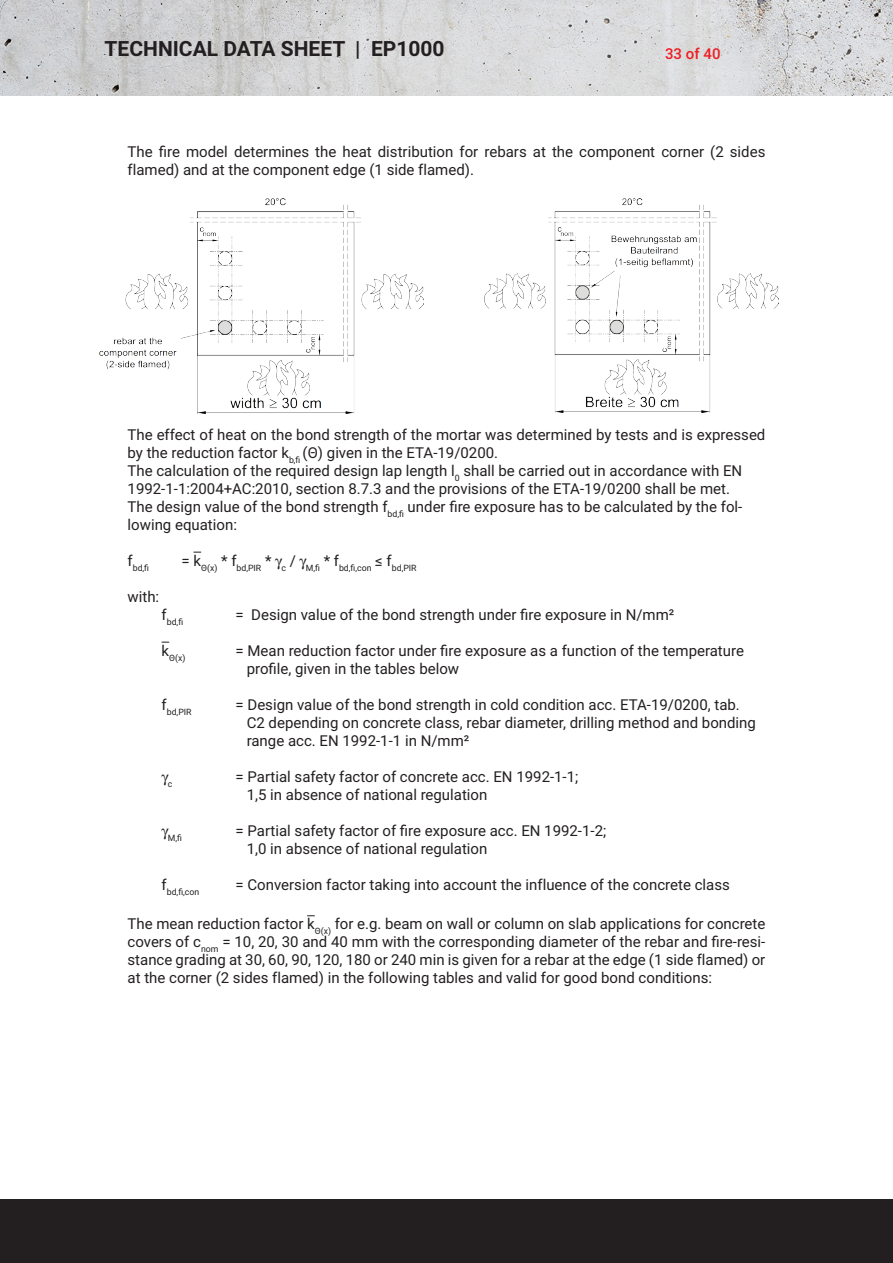
<style>
.page{position:relative;width:893px;height:1263px;background:#fff}
.page>*{position:absolute;margin:0;border:0;box-sizing:border-box;transform-origin:0 0}
.t1{font:700 21px "Roboto";color:#231f20}
.t2{font:15px/18px "Roboto";color:#231f20}
.t3{font:500 15px "Roboto";color:#ee1d23}
.t4{font:8.7px "Roboto";color:#231f20}
</style>
<div class="page">
<img style="left:0;top:0;width:72px;height:96px">
<svg style="left:72px;top:0;width:821px;height:96px;background:#d4d4d5"></svg>
<div style="left:0;top:1199px;width:893px;height:64px;background:#231f20"></div>
<img style="left:100px;top:198px;width:323px;height:215px">
<img style="left:484px;top:199px;width:295px;height:214px">
<h1 class="t1" style="left:105px;top:34px;width:217px">TECHNICAL DATA SHEET</h1>
<h1 class="t1" style="left:355px;top:34px;width:91px">| EP1000</h1>
<p class="t3" style="left:665px;top:44px;width:57px">33 of 40</p>
<p class="t2" style="left:128px;top:142px;width:639px">The fire model determines the heat distribution for rebars at the component corner (2 sides flamed) and at the component edge (1 side flamed).</p>
<p class="t2" style="left:128px;top:425px;width:639px">The effect of heat on the bond strength of the mortar was determined by tests and is expressed by the reduction factor k<sub>b,fi</sub> (Θ) given in the ETA-19/0200.<br>The calculation of the required design lap length l<sub>0</sub> shall be carried out in accordance with EN 1992-1-1:2004+AC:2010, section 8.7.3 and the provisions of the ETA-19/0200 shall be met.<br>The design value of the bond strength f<sub>bd,fi</sub> under fire exposure has to be calculated by the fol&shy;lowing equation:</p>
<p class="t4" style="left:128px;top:561px;width:23px"><sup>f</sup>bd,fi</p>
<p class="t4" style="left:182px;top:561px;width:227px"><sup>=</sup> <sup>k</sup>Θ(x) <sup>*</sup> <sup>f</sup>bd,PIR <sup>*</sup> c <sup>/</sup> M,fi <sup>*</sup> <sup>f</sup>bd,fi,con <sup>≤</sup> <sup>f</sup>bd,PIR</p>
<p class="t2" style="left:128px;top:587px;width:33px">with:</p>
<p class="t4" style="left:162px;top:615px;width:23px"><sup>f</sup>bd,fi</p>
<p class="t2" style="left:236px;top:605px;width:440px">= Design value of the bond strength under fire exposure in N/mm²</p>
<p class="t4" style="left:162px;top:651px;width:25px"><sup>k</sup>Θ(x)</p>
<p class="t2" style="left:247px;top:641px;width:499px;text-indent:-11px">= Mean reduction factor under fire exposure as a function of the temperature profile, given in the tables below</p>
<p class="t4" style="left:162px;top:705px;width:22px"><sup>f</sup>bd,PIR</p>
<p class="t2" style="left:247px;top:695px;width:511px;text-indent:-11px">= Design value of the bond strength in cold condition acc. ETA-19/0200, tab.<br>C2 depending on concrete class, rebar diameter, drilling method and bonding range acc. EN 1992-1-1 in N/mm²</p>
<p class="t4" style="left:168px;top:777px;width:6px">c</p>
<p class="t2" style="left:247px;top:767px;width:333px;text-indent:-11px">= Partial safety factor of concrete acc. EN 1992-1-1;<br>1,5 in absence of national regulation</p>
<p class="t4" style="left:168px;top:831px;width:16px">M,fi</p>
<p class="t2" style="left:247px;top:821px;width:361px;text-indent:-11px">= Partial safety factor of fire exposure acc. EN 1992-1-2;<br>1,0 in absence of national regulation</p>
<p class="t4" style="left:162px;top:885px;width:39px"><sup>f</sup>bd,fi,con</p>
<p class="t2" style="left:236px;top:875px;width:496px">= Conversion factor taking into account the influence of the concrete class</p>
<p class="t2" style="left:128px;top:914px;width:639px;text-align:justify">The mean reduction factor k<sub>Θ(x)</sub> for e.g. beam on wall or column on slab applications for concrete covers of c<sub>nom</sub> = 10, 20, 30 and 40 mm with the corresponding diameter of the rebar and fire-resi&shy;stance grading at 30, 60, 90, 120, 180 or 240 min is given for a rebar at the edge (1 side flamed) or at the corner (2 sides flamed) in the following tables and valid for good bond conditions:</p>
</div>
